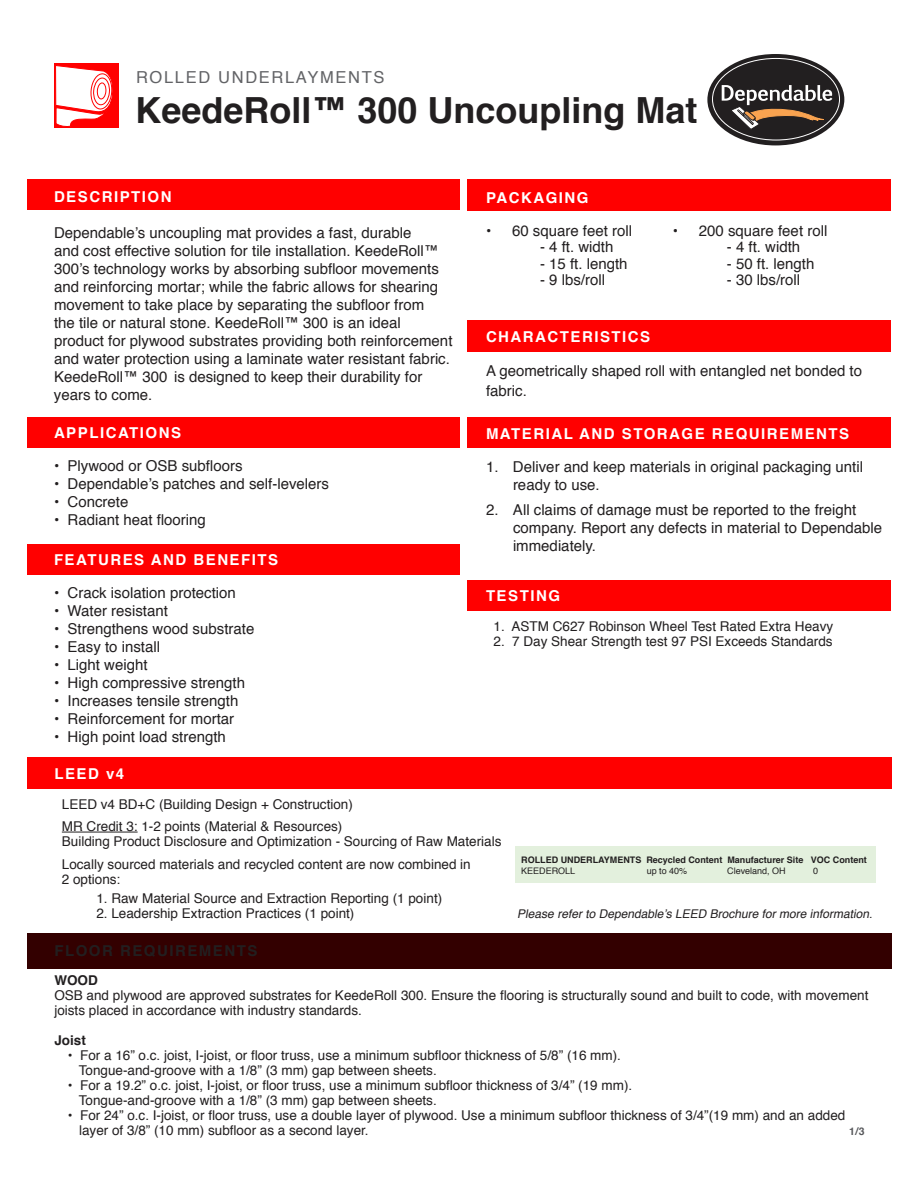
<style>
.page{position:relative;width:918px;height:1188px;background:#fff}
.page>*{position:absolute;margin:0;border:0;box-sizing:border-box;transform-origin:0 0}
.t1{font:700 36px "Helvetica";color:#221f20}
.t2{font:16.5px "Helvetica";letter-spacing:.1em;color:#626366}
.t3{font:15px/18px "Helvetica";color:#221f20}
.t4{font:700 15px "Helvetica";letter-spacing:.1em;color:#fff}
.t5{font:700 15px "Helvetica";letter-spacing:.1em;color:#221f20}
.t6{font:13.5px/15px "Helvetica";color:#221f20}
.t7{font:700 13.5px "Helvetica";color:#221f20}
.t8{font:italic 12px "Helvetica";color:#221f20}
.t9{font:700 10.5px "Helvetica";color:#57585b}
.t10{font:700 9px "Helvetica";color:#221f20}
.t11{font:9px "Helvetica";color:#221f20}
</style>
<div class="page">
<div style="left:27px;top:544px;width:432px;height:31px;background:#f00"></div>
<div style="left:27px;top:179px;width:432px;height:31px;background:#f00"></div>
<svg style="left:707px;top:54px;width:137px;height:91px;fill:#221f20"></svg>
<div style="left:713px;top:58px;width:127px;height:82px;background:#221f20;border-radius:50%"></div>
<svg style="left:722px;top:85px;width:110px;height:45px"></svg>
<div style="left:27px;top:417px;width:432px;height:30px;background:#f00"></div>
<div style="left:54px;top:64px;width:65px;height:64px;background:#f00"></div>
<svg style="left:55px;top:65px;width:58px;height:62px"></svg>
<div style="left:468px;top:320px;width:423px;height:31px;background:#f00"></div>
<div style="left:468px;top:179px;width:423px;height:31px;background:#f00"></div>
<div style="left:468px;top:417px;width:423px;height:30px;background:#f00"></div>
<div style="left:468px;top:580px;width:423px;height:31px;background:#f00"></div>
<div style="left:515px;top:846px;width:360px;height:37px;background:#e3f0dd"></div>
<div style="left:27px;top:758px;width:864px;height:31px;background:#f00"></div>
<hr style="left:62px;top:832px;width:76px;height:1px;background:#221f20">
<div style="left:27px;top:933px;width:864px;height:36px;background:#300"></div>
<p class="t2" style="left:136px;top:67px;width:250px">ROLLED UNDERLAYMENTS</p>
<h1 class="t1" style="left:135px;top:96px;width:564px">KeedeRoll™ 300 Uncoupling Mat</h1>
<p class="t4" style="left:54px;top:191px;width:119px">DESCRIPTION</p>
<p class="t3" style="left:54px;top:224px;width:400px">Dependable’s uncoupling mat provides a fast, durable<br>and cost effective solution for tile installation. KeedeRoll™ 300’s technology works by absorbing subfloor movements and reinforcing mortar; while the fabric allows for shearing movement to take place by separating the subfloor from<br>the tile or natural stone. KeedeRoll™ 300 is an ideal product for plywood substrates providing both reinforcement and water protection using a laminate water resistant fabric.<br>KeedeRoll™ 300 is designed to keep their durability for years to come.</p>
<p class="t4" style="left:54px;top:427px;width:129px">APPLICATIONS</p>
<p class="t3" style="left:54px;top:457px;width:190px">• Plywood or OSB subfloors</p>
<p class="t3" style="left:54px;top:475px;width:277px">• Dependable’s patches and self-levelers</p>
<p class="t3" style="left:54px;top:493px;width:76px">• Concrete</p>
<p class="t3" style="left:54px;top:511px;width:153px">• Radiant heat flooring</p>
<p class="t4" style="left:54px;top:554px;width:226px">FEATURES AND BENEFITS</p>
<p class="t3" style="left:54px;top:584px;width:183px">• Crack isolation protection</p>
<p class="t3" style="left:54px;top:602px;width:115px">• Water resistant</p>
<p class="t3" style="left:54px;top:620px;width:202px">• Strengthens wood substrate</p>
<p class="t3" style="left:54px;top:638px;width:108px">• Easy to install</p>
<p class="t3" style="left:54px;top:656px;width:95px">• Light weight</p>
<p class="t3" style="left:54px;top:674px;width:193px">• High compressive strength</p>
<p class="t3" style="left:54px;top:692px;width:186px">• Increases tensile strength</p>
<p class="t3" style="left:54px;top:710px;width:182px">• Reinforcement for mortar</p>
<p class="t3" style="left:54px;top:728px;width:174px">• High point load strength</p>
<p class="t4" style="left:486px;top:192px;width:104px">PACKAGING</p>
<p class="t3" style="left:486px;top:222px;width:148px">• 60 square feet roll</p>
<p class="t3" style="left:540px;top:238px;width:75px">- 4 ft. width</p>
<p class="t3" style="left:540px;top:255px;width:89px">- 15 ft. length</p>
<p class="t3" style="left:540px;top:271px;width:67px">- 9 lbs/roll</p>
<p class="t3" style="left:673px;top:222px;width:156px">• 200 square feet roll</p>
<p class="t3" style="left:727px;top:238px;width:75px">- 4 ft. width</p>
<p class="t3" style="left:727px;top:255px;width:89px">- 50 ft. length</p>
<p class="t3" style="left:727px;top:271px;width:75px">- 30 lbs/roll</p>
<p class="t4" style="left:486px;top:331px;width:166px">CHARACTERISTICS</p>
<p class="t3" style="left:486px;top:362px;width:378px;line-height:19.5px">A geometrically shaped roll with entangled net bonded to fabric.</p>
<p class="t4" style="left:486px;top:428px;width:365px">MATERIAL AND STORAGE REQUIREMENTS</p>
<p class="t3" style="left:513px;top:458px;width:352px;text-indent:-27px">1. Deliver and keep materials in original packaging until ready to use.</p>
<p class="t3" style="left:513px;top:501px;width:371px;text-indent:-27px">2. All claims of damage must be reported to the freight company. Report any defects in material to Dependable immediately.</p>
<p class="t4" style="left:486px;top:590px;width:76px">TESTING</p>
<p class="t6" style="left:494px;top:619px;width:341px">1. ASTM C627 Robinson Wheel Test Rated Extra Heavy</p>
<p class="t6" style="left:494px;top:634px;width:341px">2. 7 Day Shear Strength test 97 PSI Exceeds Standards</p>
<p class="t4" style="left:54px;top:767px;width:71px">LEED v4</p>
<p class="t6" style="left:62px;top:793px;width:293px;line-height:22.5px">LEED v4 BD+C (Building Design + Construction)<br>MR Credit 3: 1-2 points (Material &amp; Resources)</p>
<p class="t6" style="left:62px;top:830px;width:441px;line-height:22.5px">Building Product Disclosure and Optimization - Sourcing of Raw Materials<br>Locally sourced materials and recycled content are now combined in</p>
<p class="t6" style="left:62px;top:872px;width:60px">2 options:</p>
<p class="t6" style="left:96px;top:891px;width:347px">1. Raw Material Source and Extraction Reporting (1 point)</p>
<p class="t6" style="left:96px;top:906px;width:260px">2. Leadership Extraction Practices (1 point)</p>
<p class="t5" style="left:54px;top:945px;width:205px">FLOOR REQUIREMENTS</p>
<p class="t7" style="left:54px;top:975px;width:45px">WOOD</p>
<p class="t6" style="left:54px;top:988px;width:816px">OSB and plywood are approved substrates for KeedeRoll 300. Ensure the flooring is structurally sound and built to code, with movement joists placed in accordance with industry standards.</p>
<p class="t7" style="left:54px;top:1035px;width:33px">Joist</p>
<p class="t6" style="left:79px;top:1048px;width:544px;text-indent:-11px">• For a 16” o.c. joist, I-joist, or floor truss, use a minimum subfloor thickness of 5/8” (16 mm).<br>Tongue-and-groove with a 1/8” (3 mm) gap between sheets.</p>
<p class="t6" style="left:79px;top:1078px;width:555px;text-indent:-11px">• For a 19.2” o.c. joist, I-joist, or floor truss, use a minimum subfloor thickness of 3/4” (19 mm).<br>Tongue-and-groove with a 1/8” (3 mm) gap between sheets.</p>
<p class="t6" style="left:79px;top:1108px;width:768px;text-indent:-11px">• For 24” o.c. I-joist, or floor truss, use a double layer of plywood. Use a minimum subfloor thickness of 3/4”(19 mm) and an added layer of 3/8” (10 mm) subfloor as a second layer.</p>
<p class="t10" style="left:521px;top:856px;width:347px">ROLLED UNDERLAYMENTS Recycled Content Manufacturer Site VOC Content</p>
<p class="t11" style="left:521px;top:864px;width:56px">KEEDEROLL</p>
<p class="t11" style="left:647px;top:864px;width:42px">up to 40%</p>
<p class="t11" style="left:727px;top:864px;width:60px">Cleveland, OH</p>
<p class="t11" style="left:813px;top:864px;width:7px">0</p>
<p class="t8" style="left:517px;top:904px;width:360px">Please referto Dependable’sLEED Brochure formore information.</p>
<p class="t9" style="left:849px;top:1127px;width:17px">1/3</p>
</div>
